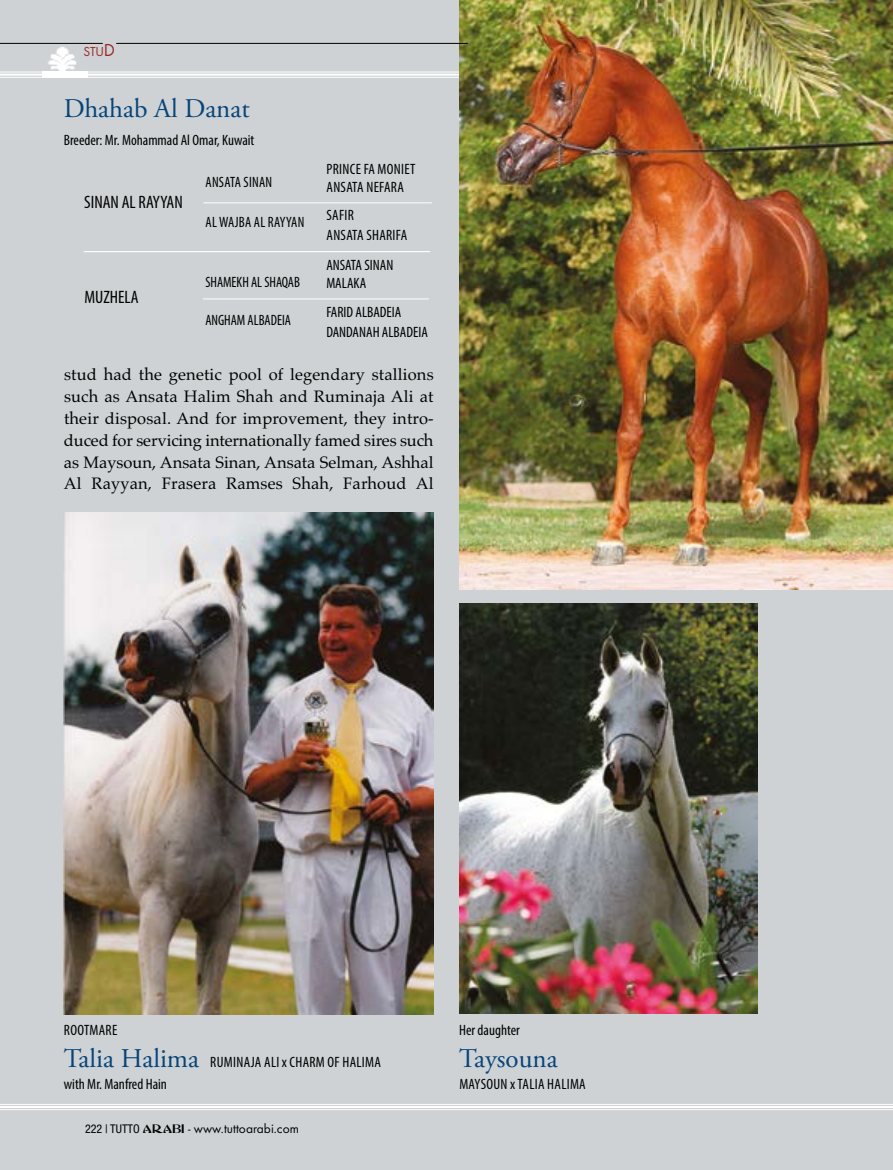
<style>
.page{position:relative;width:893px;height:1170px;background:#fff}
.page>*{position:absolute;margin:0;border:0;box-sizing:border-box;transform-origin:0 0}
.t1{font:27px "Adobe Garamond Pro";color:#06457b}
.t2{font:condensed 18px "Myriad Pro";color:#000}
.t3{font:16.5px/21.8px "Palatino";letter-spacing:.01em;color:#000;text-align:justify}
.t4{font:condensed 15px/18px "Myriad Pro";letter-spacing:.02em;color:#000}
.t5{font:condensed 15px/18px "Myriad Pro";color:#000}
.t6{font:condensed 15px "Myriad Pro";color:#000;scale:.94 1}
.t7{font:condensed 15px "Myriad Pro";letter-spacing:.02em;color:#000;scale:.96 1}
.t8{font:13.5px "Futura T";color:#000}
.t9{font:13.5px "Futura T";color:#9c2724}
.s1{font-size:18px}
.s2{font-family:"Adobe Garamond Pro";font-stretch:normal;font-size:27px;color:#06457b}
.s3{font-family:"Helvetica Neue";font-stretch:condensed;font-size:12px}
.s4{font-family:"Abbess";font-size:12px}
</style>
<div class="page">
<div style="left:0;top:0;width:893px;height:1169px;background:#ced2d4"></div>
<hr style="left:0;top:72px;width:893px;height:1px;background:#fff">
<hr style="left:0;top:74px;width:893px;height:2px;background:#fff">
<hr style="left:0;top:77px;width:893px;height:1px;background:#fff">
<img style="left:43px;top:78px;width:45px;height:4px">
<img style="left:43px;top:45px;width:45px;height:27px">
<img style="left:43px;top:73px;width:45px;height:4px">
<img style="left:459px;top:0;width:434px;height:589px">
<hr style="left:203px;top:202px;width:229px;height:1px;background:#fff">
<hr style="left:203px;top:298px;width:226px;height:1px;background:#fff">
<hr style="left:84px;top:251px;width:346px;height:1px;background:#fff">
<img style="left:64px;top:513px;width:370px;height:501px">
<hr style="left:0;top:1103px;width:893px;height:1px;background:#fff">
<hr style="left:0;top:1105px;width:893px;height:2px;background:#fff">
<hr style="left:0;top:1109px;width:893px;height:1px;background:#fff">
<img style="left:459px;top:603px;width:298px;height:410px">
<hr style="left:116px;top:43px;width:352px;height:1px;background:#000">
<hr style="left:0;top:43px;width:103px;height:1px;background:#000">
<p class="t9" style="left:83px;top:44px;width:33px">STU<span class="s1">D</span></p>
<h1 class="t1" style="left:64px;top:93px;width:187px">Dhahab Al Danat</h1>
<p class="t5" style="left:64px;top:131px;width:192px">Breeder: Mr. Mohammad Al Omar, Kuwait</p>
<p class="t2" style="left:84px;top:191px;width:100px">SINAN AL RAYYAN</p>
<p class="t2" style="left:84px;top:286px;width:56px">MUZHELA</p>
<p class="t7" style="left:206px;top:173px;width:71px">ANSATA SINAN</p>
<p class="t7" style="left:206px;top:213px;width:105px">ALWAJBA AL RAYYAN</p>
<p class="t6" style="left:205px;top:273px;width:102px">SHAMEKH AL SHAQAB</p>
<p class="t6" style="left:205px;top:311px;width:93px">ANGHAM ALBADEIA</p>
<p class="t4" style="left:327px;top:159px;width:90px">PRINCE FA MONIET<br>ANSATA NEFARA</p>
<p class="t4" style="left:327px;top:205px;width:82px;line-height:20.2px">SAFIR<br>ANSATA SHARIFA</p>
<p class="t5" style="left:326px;top:256px;width:68px">ANSATA SINAN<br>MALAKA</p>
<p class="t5" style="left:326px;top:301px;width:103px;line-height:20.2px">FARID ALBADEIA<br>DANDANAH ALBADEIA</p>
<p class="t3" style="left:64px;top:364px;width:371px">stud had the genetic pool of legendary stallions such as Ansata Halim Shah and Ruminaja Ali at their disposal. And for improvement, they intro&shy;duced for servicing internationally famed sires such as Maysoun, Ansata Sinan, Ansata Selman, Ashhal Al Rayyan, Frasera Ramses Shah, Farhoud Al</p>
<p class="t4" style="left:64px;top:1020px;width:55px">ROOTMARE</p>
<p class="t5" style="left:459px;top:1020px;width:62px">Her daughter</p>
<p class="t4" style="left:64px;top:1052px;width:319px"><span class="s2">talia Halima</span> RUMINAJA ALIxCHARM OF HALIMA</p>
<p class="t5" style="left:64px;top:1075px;width:105px">with Mr. Manfred Hain</p>
<p class="t8" style="left:85px;top:1120px;width:215px"><span class="s3">222 | TUTTO</span> <span class="s4">ARABI</span> - www.tuttoarabi.com</p>
<h1 class="t1" style="left:459px;top:1042px;width:100px">taysouna</h1>
<p class="t4" style="left:459px;top:1074px;width:128px">MAYSOUN xTALIA HALIMA</p>
</div>
